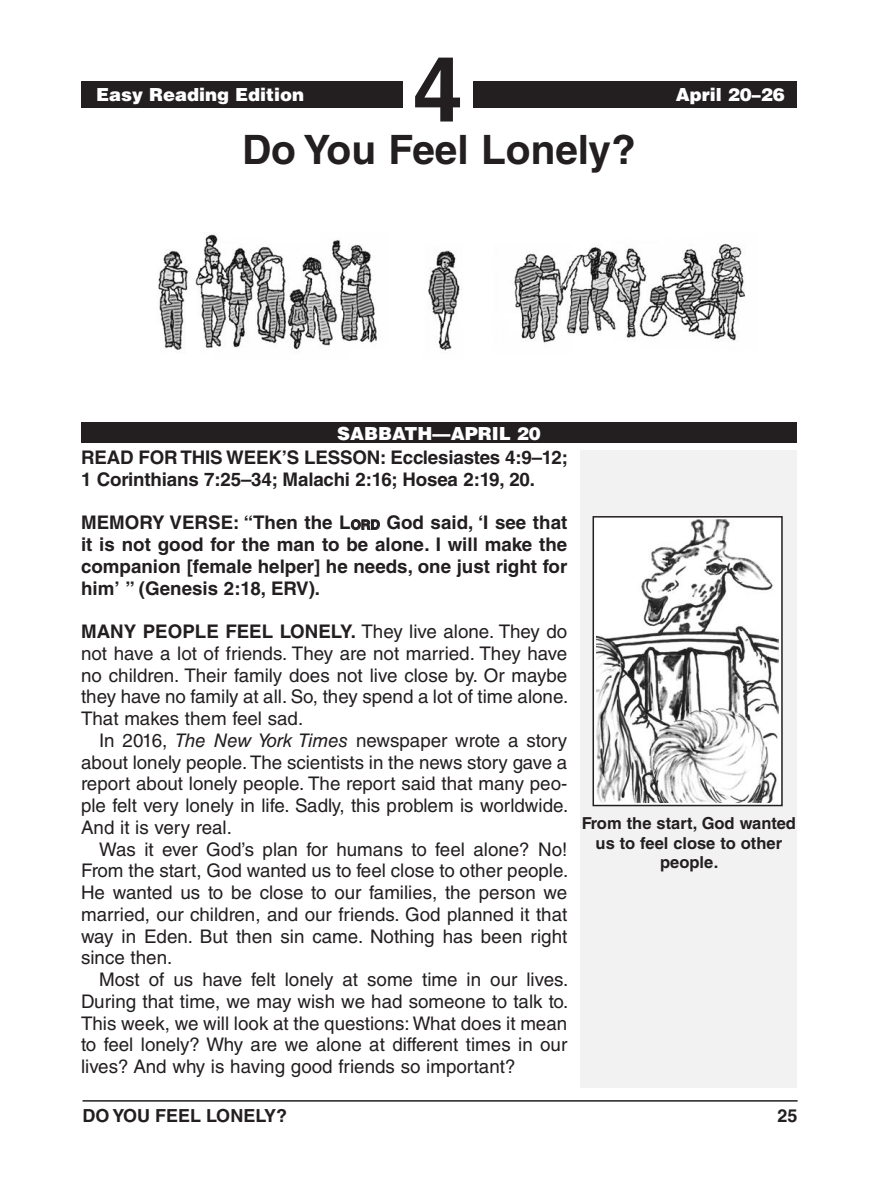
<style>
.page{position:relative;width:878px;height:1202px;background:#fff}
.page>*{position:absolute;margin:0;border:0;box-sizing:border-box;transform-origin:0 0}
.t1{font:700 90px "Helvetica LT Std";color:#231f20}
.Lesson_Title{font:700 40.5px "Helvetica LT Std";color:#231f20}
.Body_Text{font:18.75px/21.8px "Helvetica LT Std";color:#231f20;text-align:justify}
.Body_Text_NoIndent_B{font:700 18.75px/21.8px "Helvetica LT Std";letter-spacing:-.01em;color:#231f20}
.Body_Text_NoIndent_S{font:18.75px/21.8px "Helvetica LT Std";color:#231f20;text-align:justify}
.Sabbath_Heading{font:900 18px "Helvetica LT Std";color:#fff}
.t2{font:700 18px "Helvetica LT Std";color:#231f20}
.Running_Head_-_Right{font:900 18px "Helvetica LT Std";color:#fff}
.Image_Captions{font:700 16.5px/19.5px "Helvetica LT Std";color:#231f20;text-align:center}
.s1{font-size:13.2px}
.s2{font-weight:700}
.s3{font-style:italic}
</style>
<div class="page">
<hr style="left:82px;top:1100px;width:715px;height:1px;background:#231f20">
<div style="left:580px;top:450px;width:216px;height:637px;background:#f2f2f3"></div>
<div style="left:81px;top:81px;width:322px;height:27px;background:#231f20"></div>
<div style="left:472px;top:81px;width:324px;height:27px;background:#231f20"></div>
<div style="left:81px;top:422px;width:715px;height:20px;background:#231f20"></div>
<svg style="left:351px;top:519px;width:28px;height:11px"></svg>
<img style="left:158px;top:234px;width:587px;height:118px">
<img style="left:596px;top:520px;width:183px;height:282px">
<div style="left:592px;top:516px;width:190px;height:290px;border:2px solid #231f20"></div>
<p class="Sabbath_Heading" style="left:96px;top:82px;width:210px">Easy Reading Edition</p>
<h1 class="t1" style="left:412px;top:35px;width:52px">4</h1>
<p class="Lesson_Title" style="left:242px;top:125px;width:395px">Do You Feel Lonely?</p>
<p class="Running_Head_-_Right" style="left:675px;top:82px;width:111px">April 20–26</p>
<p class="Sabbath_Heading" style="left:337px;top:421px;width:205px">SABBATH—APRIL 20</p>
<p class="Body_Text_NoIndent_B" style="left:81px;top:446px;width:488px">READ FOR THIS WEEK’S LESSON: Ecclesiastes 4:9–12;<br>1 Corinthians 7:25–34; Malachi 2:16; Hosea 2:19, 20.</p>
<p class="Body_Text_NoIndent_B" style="left:81px;top:511px;width:488px;text-align:justify">MEMORY VERSE: “Then the L<span class="s1">ord</span> God said, ‘I see that it is not good for the man to be alone. I will make the companion [female helper] he needs, one just right for him’ ” (Genesis 2:18, ERV).</p>
<p class="Body_Text_NoIndent_S" style="left:81px;top:620px;width:489px"><span class="s2">MANY PEOPLE FEEL LONELY.</span> They live alone. They do not have a lot of friends. They are not married. They have no children. Their family does not live close by. Or maybe they have no family at all. So, they spend a lot of time alone.<br>That makes them feel sad.</p>
<p class="Body_Text" style="left:81px;top:729px;width:489px;text-indent:18px">In 2016, <span class="s3">The New York Times</span> newspaper wrote a story about lonely people. The scientists in the news story gave a report about lonely people. The report said that many peo&shy;ple felt very lonely in life. Sadly, this problem is worldwide.<br>And it is very real.</p>
<p class="Body_Text" style="left:81px;top:838px;width:489px;text-indent:18px">Was it ever God’s plan for humans to feel alone? No!<br>From the start, God wanted us to feel close to other people.<br>He wanted us to be close to our families, the person we married, our children, and our friends. God planned it that way in Eden. But then sin came. Nothing has been right since then.</p>
<p class="Body_Text" style="left:81px;top:968px;width:489px;text-indent:18px">Most of us have felt lonely at some time in our lives.<br>During that time, we may wish we had someone to talk to.<br>This week, we will look at the questions: What does it mean to feel lonely? Why are we alone at different times in our lives? And why is having good friends so important?</p>
<p class="Image_Captions" style="left:581px;top:813px;width:216px">From the start, God wanted us to feel close to other people.</p>
<p class="t2" style="left:82px;top:1104px;width:206px">DO YOU FEEL LONELY?</p>
<p class="t2" style="left:777px;top:1104px;width:22px">25</p>
</div>
